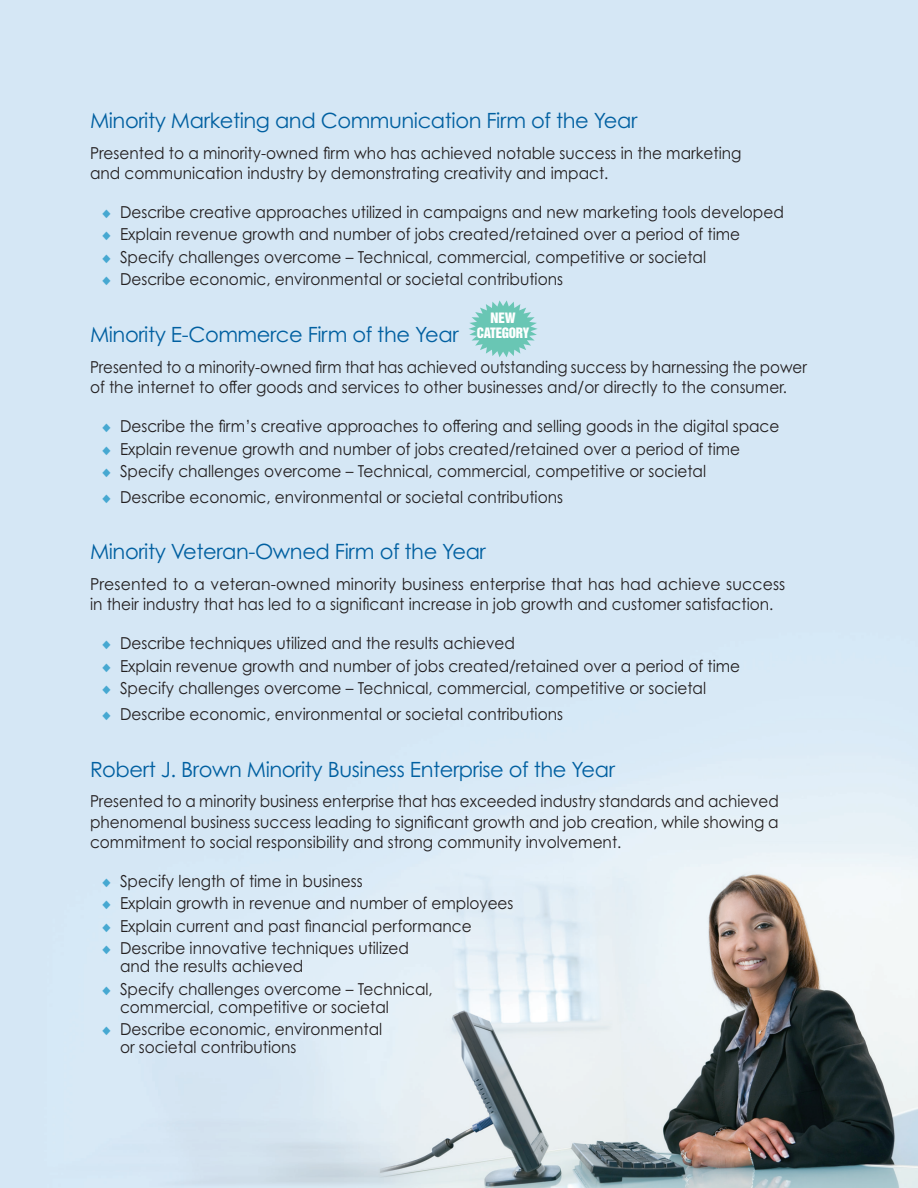
<style>
.page{position:relative;width:918px;height:1188px;background:#fff}
.page>*{position:absolute;margin:0;border:0;box-sizing:border-box;transform-origin:0 0}
.t1{font:21px "Century Gothic Pro";letter-spacing:-.02em;color:#0160a1}
.t2{font:16.5px/18px "Century Gothic Pro";color:#231f20;scale:.93 1}
.t3{font:16.5px/20.2px "Century Gothic Pro";color:#231f20;scale:.92 1}
.t4{font:16.5px/20.2px "Century Gothic Pro";color:#231f20;scale:.95 1}
.t5{font:13.05px/15.8px "Helvetica Inserat LT Std";letter-spacing:-.02em;color:#fff;text-align:center}
.s1{color:#46a8d1}
</style>
<div class="page">
<img style="left:0;top:0;width:918px;height:1188px">
<svg style="left:469px;top:300px;width:69px;height:57px;background:#91d2cc"></svg>
<p class="t1" style="left:90px;top:108px;width:549px">Minority Marketing and Communication Firm of the Year</p>
<p class="t2" style="left:90px;top:142px;width:702px;line-height:20.2px">Presented to a minority-owned firm who has achieved notable success in the marketing and communication industry by demonstrating creativity and impact.</p>
<p class="t2" style="left:102px;top:203px;width:735px"><span class="s1">◆</span> Describe creative approaches utilized in campaigns and new marketing tools developed</p>
<p class="t2" style="left:102px;top:225px;width:688px"><span class="s1">◆</span> Explain revenue growth and number of jobs created/retained over a period of time</p>
<p class="t2" style="left:102px;top:248px;width:651px"><span class="s1">◆</span> Specify challenges overcome – Technical, commercial, competitive or societal</p>
<p class="t2" style="left:102px;top:270px;width:497px"><span class="s1">◆</span> Describe economic, environmental or societal contributions</p>
<p class="t1" style="left:90px;top:322px;width:370px">Minority E-Commerce Firm of the Year</p>
<p class="t3" style="left:90px;top:357px;width:781px">Presented to a minority-owned firm that has achieved outstanding success by harnessing the power of the internet to offer goods and services to other businesses and/or directly to the consumer.</p>
<p class="t2" style="left:102px;top:417px;width:730px"><span class="s1">◆</span> Describe the firm’s creative approaches to offering and selling goods in the digital space</p>
<p class="t2" style="left:102px;top:440px;width:688px"><span class="s1">◆</span> Explain revenue growth and number of jobs created/retained over a period of time</p>
<p class="t2" style="left:102px;top:462px;width:651px"><span class="s1">◆</span> Specify challenges overcome – Technical, commercial, competitive or societal</p>
<p class="t2" style="left:102px;top:488px;width:497px"><span class="s1">◆</span> Describe economic, environmental or societal contributions</p>
<p class="t1" style="left:90px;top:539px;width:397px">Minority Veteran-Owned Firm of the Year</p>
<p class="t4" style="left:90px;top:574px;width:733px">Presented to a veteran-owned minority business enterprise that has had achieve success in their industry that has led to a significant increase in job growth and customer satisfaction.</p>
<p class="t2" style="left:102px;top:634px;width:446px"><span class="s1">◆</span> Describe techniques utilized and the results achieved</p>
<p class="t2" style="left:102px;top:657px;width:688px"><span class="s1">◆</span> Explain revenue growth and number of jobs created/retained over a period of time</p>
<p class="t2" style="left:102px;top:679px;width:651px"><span class="s1">◆</span> Specify challenges overcome – Technical, commercial, competitive or societal</p>
<p class="t2" style="left:102px;top:705px;width:497px"><span class="s1">◆</span> Describe economic, environmental or societal contributions</p>
<p class="t1" style="left:90px;top:756px;width:527px">Robert J. Brown Minority Business Enterprise of the Year</p>
<p class="t3" style="left:90px;top:791px;width:750px;text-align:justify">Presented to a minority business enterprise that has exceeded industry standards and achieved phenomenal business success leading to significant growth and job creation, while showing a commitment to social responsibility and strong community involvement.</p>
<p class="t2" style="left:102px;top:872px;width:282px"><span class="s1">◆</span> Specify length of time in business</p>
<p class="t2" style="left:102px;top:894px;width:444px"><span class="s1">◆</span> Explain growth in revenue and number of employees</p>
<p class="t2" style="left:102px;top:917px;width:399px"><span class="s1">◆</span> Explain current and past financial performance</p>
<p class="t2" style="left:120px;top:939px;width:312px;text-indent:-18px"><span class="s1">◆</span> Describe innovative techniques utilized and the results achieved</p>
<p class="t2" style="left:120px;top:980px;width:338px;text-indent:-18px"><span class="s1">◆</span> Specify challenges overcome – Technical, commercial, competitive or societal</p>
<p class="t2" style="left:120px;top:1020px;width:284px;text-indent:-18px"><span class="s1">◆</span> Describe economic, environmental or societal contributions</p>
<p class="t5" style="left:477px;top:310px;width:54px">NEW<br>CATEGORY</p>
</div>
